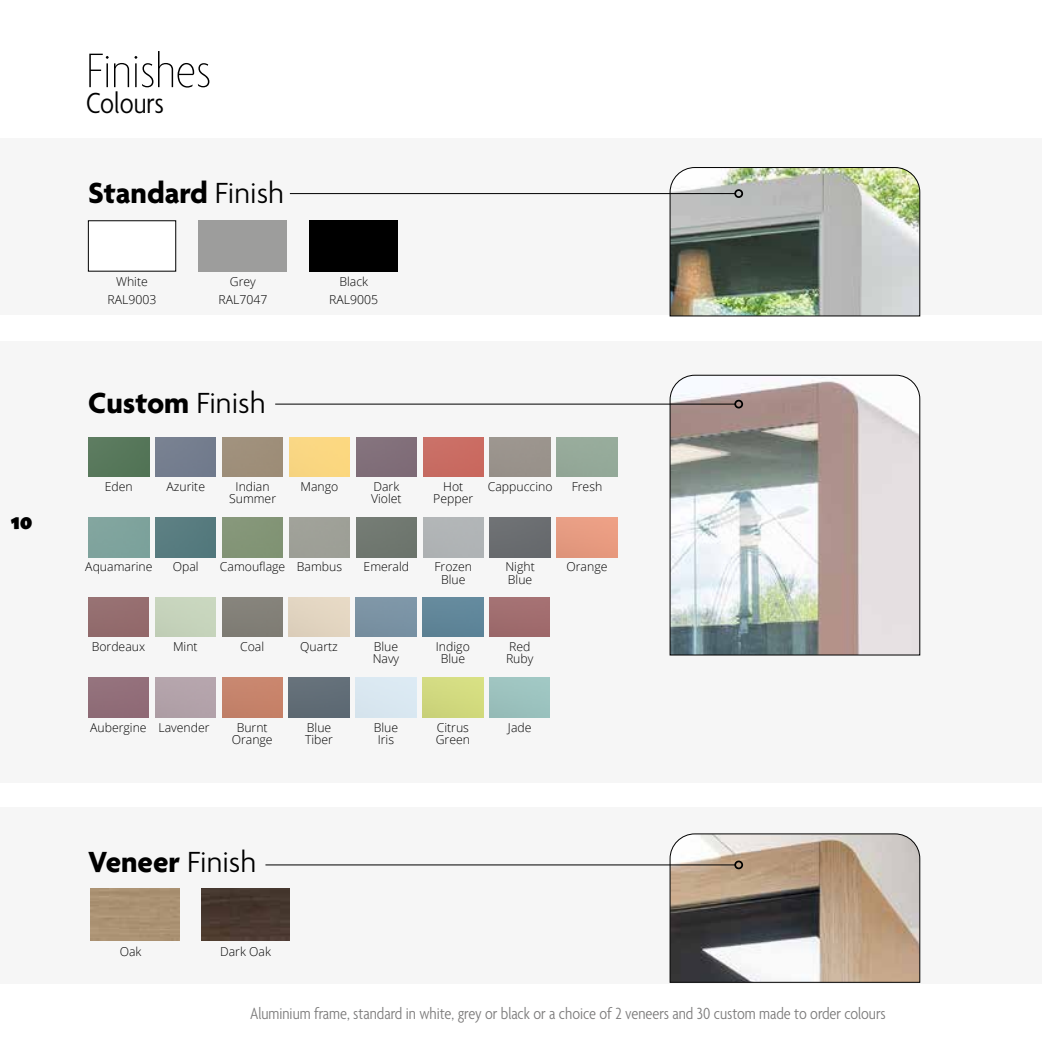
<style>
.page{position:relative;width:1042px;height:1042px;background:#fff}
.page>*{position:absolute;margin:0;border:0;box-sizing:border-box;transform-origin:0 0}
.t1{font:100 condensed 52.5px "Agenda";color:#000}
.t2{font:700 31.5px "Agenda";color:#000}
.t3{font:300 condensed 31.5px "Agenda";color:#000}
.t4{font:900 21px "Macho";color:#000}
.t5{font:300 condensed 17.5px "Agenda";color:#7c7b7b}
.t6{font:300 12.25px/12.2px "Open Sans";color:#000;text-align:center}
.s1{font-weight:300}
</style>
<div class="page">
<div style="left:0;top:138px;width:1042px;height:176px;background:#f6f6f6"></div>
<img style="left:669px;top:167px;width:251px;height:149px">
<div style="left:309px;top:220px;width:89px;height:52px;background:#000"></div>
<div style="left:199px;top:220px;width:88px;height:52px;background:#9d9d9c"></div>
<div style="left:88px;top:221px;width:88px;height:50px;background:#fff"></div>
<svg style="left:0;top:341px;width:1042px;height:441px;fill:#f6f6f6"></svg>
<svg style="left:669px;top:375px;width:251px;height:280px"></svg>
<div style="left:289px;top:677px;width:60px;height:40px;background:#616d77"></div>
<div style="left:156px;top:517px;width:60px;height:40px;background:#577b7f"></div>
<div style="left:423px;top:597px;width:60px;height:40px;background:#60869a"></div>
<div style="left:423px;top:437px;width:60px;height:40px;background:#c96c62"></div>
<div style="left:289px;top:437px;width:61px;height:40px;background:#fad781"></div>
<div style="left:89px;top:437px;width:60px;height:40px;background:#57775a"></div>
<hr style="left:275px;top:404px;width:460px;height:1px;background:#000">
<div style="left:734px;top:400px;width:9px;height:8px;border:2px solid #000;border-radius:50%"></div>
<hr style="left:290px;top:193px;width:445px;height:1px;background:#000">
<div style="left:734px;top:189px;width:9px;height:9px;border:2px solid #000;border-radius:50%"></div>
<div style="left:0;top:807px;width:1042px;height:176px;background:#f6f6f6"></div>
<svg style="left:669px;top:833px;width:251px;height:150px;background:#a4978a"></svg>
<img style="left:201px;top:889px;width:89px;height:51px">
<hr style="left:265px;top:864px;width:470px;height:1px;background:#000">
<div style="left:734px;top:860px;width:9px;height:9px;border:2px solid #000;border-radius:50%"></div>
<h3 class="t4" style="left:11px;top:502px;width:23px">10</h3>
<h1 class="t1" style="left:86px;top:42px;width:126px">Finishes</h1>
<h2 class="t3" style="left:86px;top:86px;width:79px">Colours</h2>
<h2 class="t2" style="left:88px;top:176px;width:197px">Standard <span class="s1">Finish</span></h2>
<p class="t6" style="left:108px;top:272px;width:50px;line-height:17.5px">White<br>RAL9003</p>
<p class="t6" style="left:218px;top:272px;width:50px;line-height:17.5px">Grey<br>RAL7047</p>
<p class="t6" style="left:329px;top:272px;width:50px;line-height:17.5px">Black<br>RAL9005</p>
<h2 class="t2" style="left:88px;top:386px;width:179px">Custom <span class="s1">Finish</span></h2>
<p class="t6" style="left:105px;top:480px;width:30px">Eden</p>
<p class="t6" style="left:166px;top:480px;width:40px">Azurite</p>
<p class="t6" style="left:229px;top:480px;width:49px">Indian<br>Summer</p>
<p class="t6" style="left:300px;top:480px;width:39px">Mango</p>
<p class="t6" style="left:371px;top:480px;width:32px;text-align:left">Dark<br>Violet</p>
<p class="t6" style="left:433px;top:480px;width:41px">Hot<br>Pepper</p>
<p class="t6" style="left:488px;top:480px;width:66px">Cappuccino</p>
<p class="t6" style="left:572px;top:480px;width:32px">Fresh</p>
<p class="t6" style="left:85px;top:560px;width:69px">Aquamarine</p>
<p class="t6" style="left:173px;top:560px;width:27px">Opal</p>
<p class="t6" style="left:220px;top:560px;width:67px">Camouflage</p>
<p class="t6" style="left:297px;top:560px;width:47px">Bambus</p>
<p class="t6" style="left:363px;top:560px;width:47px">Emerald</p>
<p class="t6" style="left:434px;top:560px;width:39px">Frozen<br>Blue</p>
<p class="t6" style="left:505px;top:560px;width:31px;text-align:left">Night<br>Blue</p>
<p class="t6" style="left:566px;top:560px;width:42px">Orange</p>
<p class="t6" style="left:92px;top:640px;width:55px">Bordeaux</p>
<p class="t6" style="left:173px;top:640px;width:26px">Mint</p>
<p class="t6" style="left:240px;top:640px;width:26px">Coal</p>
<p class="t6" style="left:300px;top:640px;width:39px">Quartz</p>
<p class="t6" style="left:373px;top:640px;width:28px;text-align:left">Blue<br>Navy</p>
<p class="t6" style="left:436px;top:640px;width:35px">Indigo<br>Blue</p>
<p class="t6" style="left:506px;top:640px;width:29px;text-align:left">Red<br>Ruby</p>
<p class="t6" style="left:90px;top:721px;width:58px">Aubergine</p>
<p class="t6" style="left:158px;top:720px;width:53px">Lavender</p>
<p class="t6" style="left:232px;top:720px;width:42px">Burnt<br>Orange</p>
<p class="t6" style="left:305px;top:720px;width:29px;text-align:left">Blue<br>Tiber</p>
<p class="t6" style="left:374px;top:720px;width:26px">Blue<br>Iris</p>
<p class="t6" style="left:436px;top:720px;width:36px;text-align:left">Citrus<br>Green</p>
<p class="t6" style="left:508px;top:720px;width:25px">Jade</p>
<h2 class="t2" style="left:88px;top:845px;width:170px">Veneer <span class="s1">Finish</span></h2>
<p class="t6" style="left:120px;top:945px;width:23px">Oak</p>
<p class="t6" style="left:220px;top:945px;width:52px">Dark Oak</p>
<h3 class="t5" style="left:250px;top:1003px;width:637px">Aluminium frame, standard in white, grey or black or a choice of 2 veneers and 30 custom made to order colours</h3>
</div>
